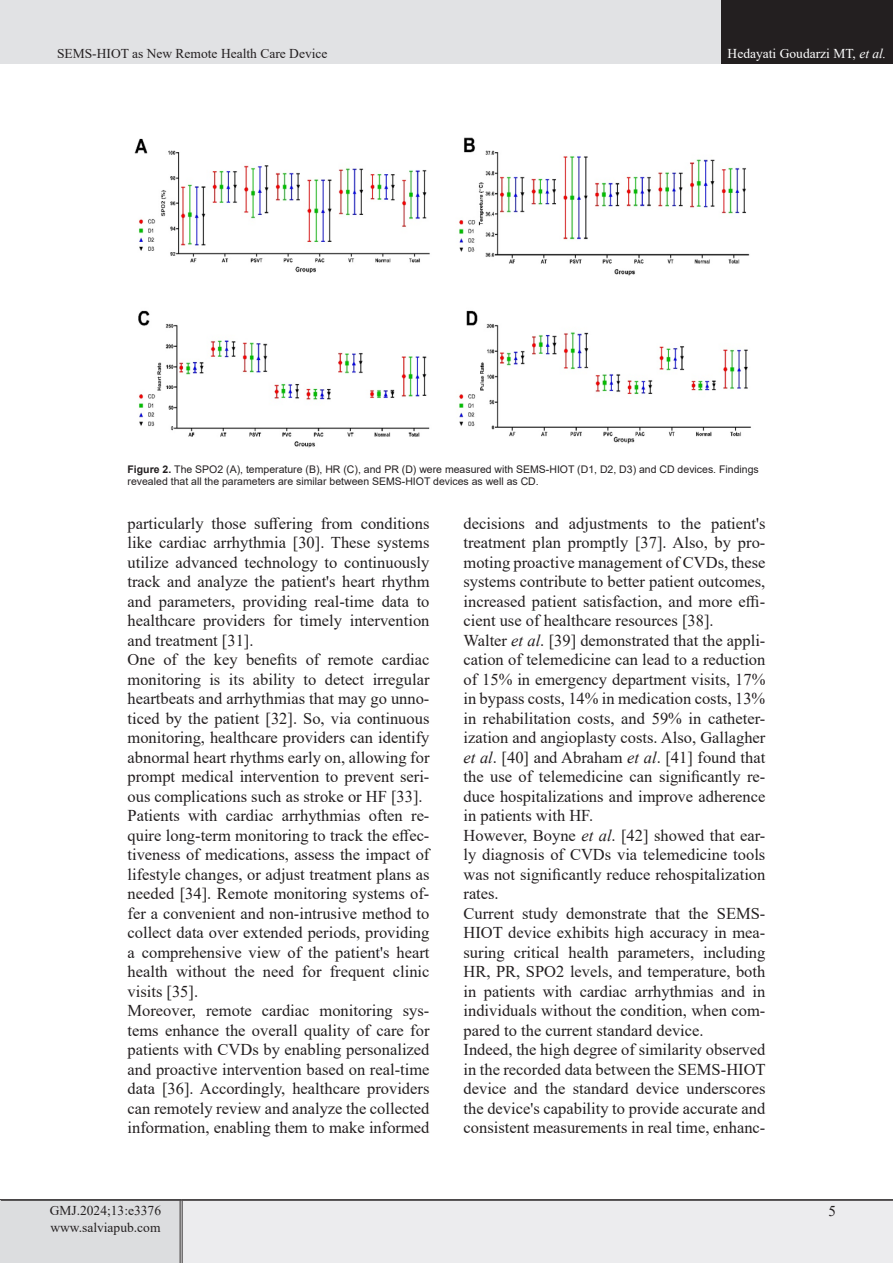
<style>
.page{position:relative;width:893px;height:1263px;background:#fff}
.page>*{position:absolute;margin:0;border:0;box-sizing:border-box;transform-origin:0 0}
.List_Paragraph{font:16.5px/19.5px "Times New Roman";color:#231f20;text-align:justify}
.t1{font:15px "Times New Roman";color:#231f20}
.eeeeeeeeeeee{font:13.5px "Times New Roman";color:#231f20}
.t2{font:13.5px "Times New Roman";color:#fff}
.ttttitle{font:10.5px/12.6px "Arial";color:#231f20}
.s1{font-style:italic}
.s2{font-weight:700}
</style>
<div class="page">
<div style="left:0;top:1200px;width:181px;height:63px;background:#dcdddf"></div>
<div style="left:181px;top:1200px;width:712px;height:63px;background:#ececee"></div>
<hr style="left:180px;top:1201px;width:3px;height:62px;background:#fff">
<hr style="left:180px;top:1201px;width:1px;height:62px;background:#231f20">
<hr style="left:182px;top:1201px;width:1px;height:62px;background:#231f20">
<hr style="left:0;top:1199px;width:181px;height:2px;background:#231f20">
<hr style="left:181px;top:1199px;width:712px;height:2px;background:#231f20">
<div style="left:0;top:0;width:722px;height:64px;background:#e1e2e4"></div>
<div style="left:722px;top:0;width:171px;height:64px;background:#231f20"></div>
<img style="left:134px;top:137px;width:617px;height:311px">
<p class="eeeeeeeeeeee" style="left:57px;top:44px;width:272px">SEMS-HIOT as New Remote Health Care Device</p>
<p class="t2" style="left:728px;top:44px;width:160px">Hedayati Goudarzi MT, <span class="s1">et al.</span></p>
<p class="ttttitle" style="left:128px;top:462px;width:633px"><span class="s2">Figure 2.</span> The SPO2 (A), temperature (B), HR (C), and PR (D) were measured with SEMS-HIOT (D1, D2, D3) and CD devices. Findings revealed that all the parameters are similar between SEMS-HIOT devices as well as CD.</p>
<p class="List_Paragraph" style="left:128px;top:513px;width:303px">particularly those suffering from conditions like cardiac arrhythmia [30]. These systems utilize advanced technology to continuously track and analyze the patient's heart rhythm and parameters, providing real-time data to healthcare providers for timely intervention and treatment [31].</p>
<p class="List_Paragraph" style="left:128px;top:649px;width:303px">One of the key benefits of remote cardiac monitoring is its ability to detect irregular heartbeats and arrhythmias that may go unno&shy;ticed by the patient [32]. So, via continuous monitoring, healthcare providers can identify abnormal heart rhythms early on, allowing for prompt medical intervention to prevent seri&shy;ous complications such as stroke or HF [33].</p>
<p class="List_Paragraph" style="left:128px;top:805px;width:303px">Patients with cardiac arrhythmias often re&shy;quire long-term monitoring to track the effec&shy;tiveness of medications, assess the impact of lifestyle changes, or adjust treatment plans as needed [34]. Remote monitoring systems of&shy;fer a convenient and non-intrusive method to collect data over extended periods, providing a comprehensive view of the patient's heart health without the need for frequent clinic visits [35].</p>
<p class="List_Paragraph" style="left:128px;top:1000px;width:303px">Moreover, remote cardiac monitoring sys&shy;tems enhance the overall quality of care for patients with CVDs by enabling personalized and proactive intervention based on real-time data [36]. Accordingly, healthcare providers can remotely review and analyze the collected information, enabling them to make informed</p>
<p class="eeeeeeeeeeee" style="left:50px;top:1201px;width:113px">GMJ.2024;13:e3376</p>
<p class="eeeeeeeeeeee" style="left:50px;top:1217px;width:112px">www.salviapub.com</p>
<p class="List_Paragraph" style="left:463px;top:513px;width:303px">decisions and adjustments to the patient's treatment plan promptly [37]. Also, by pro&shy;moting proactive management of CVDs, these systems contribute to better patient outcomes, increased patient satisfaction, and more effi&shy;cient use of healthcare resources [38].</p>
<p class="List_Paragraph" style="left:463px;top:630px;width:303px">Walter <span class="s1">et al</span>. [39] demonstrated that the appli&shy;cation of telemedicine can lead to a reduction of 15% in emergency department visits, 17% in bypass costs, 14% in medication costs, 13% in rehabilitation costs, and 59% in catheter&shy;ization and angioplasty costs. Also, Gallagher <span class="s1">et al</span>. [40] and Abraham <span class="s1">et al</span>. [41] found that the use of telemedicine can significantly re&shy;duce hospitalizations and improve adherence in patients with HF.</p>
<p class="List_Paragraph" style="left:463px;top:825px;width:303px">However, Boyne <span class="s1">et al</span>. [42] showed that ear&shy;ly diagnosis of CVDs via telemedicine tools was not significantly reduce rehospitalization rates.</p>
<p class="List_Paragraph" style="left:463px;top:903px;width:303px">Current study demonstrate that the SEMS-HIOT device exhibits high accuracy in mea&shy;suring critical health parameters, including HR, PR, SPO2 levels, and temperature, both in patients with cardiac arrhythmias and in individuals without the condition, when com&shy;pared to the current standard device.</p>
<p class="List_Paragraph" style="left:463px;top:1039px;width:304px">Indeed, the high degree of similarity observed in the recorded data between the SEMS-HIOT device and the standard device underscores the device's capability to provide accurate and consistent measurements in real time, enhanc-</p>
<p class="t1" style="left:828px;top:1201px;width:9px">5</p>
</div>
